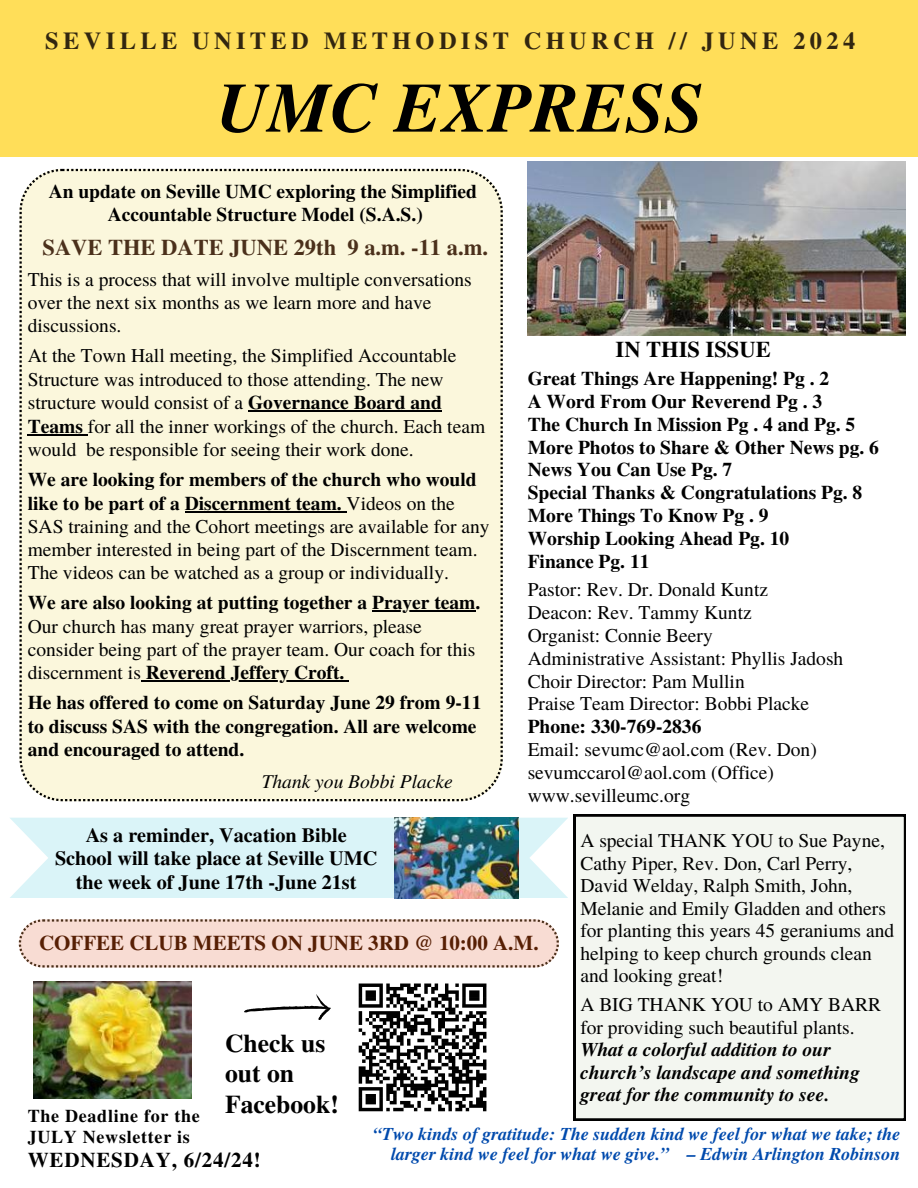
<style>
.page{position:relative;width:918px;height:1188px;background:#fff}
.page>*{position:absolute;margin:0;border:0;box-sizing:border-box;transform-origin:0 0}
.t1{font:italic 700 70.35px "Te X Gyre Termes";color:#000}
.t2{font:700 25.65px/30.5px "Te X Gyre Termes";color:#000}
.t3{font:700 24.3px "Te X Gyre Termes";letter-spacing:.18em;color:#322610}
.t4{font:700 22.5px "Te X Gyre Termes";color:#4b301b}
.t5{font:700 22.5px "Te X Gyre Termes";color:#000}
.t6{font:700 21px "Te X Gyre Termes";color:#571f04}
.t7{font:700 21px "Te X Gyre Termes";letter-spacing:.04em;color:#000}
.t8{font:700 20.25px/23.7px "Te X Gyre Termes";color:#000;text-align:center}
.t9{font:19.5px/22.5px "Te X Gyre Termes";color:#000}
.t10{font:700 19.5px/23px "Te X Gyre Termes";color:#000}
.t11{font:italic 700 19.5px/22.5px "Te X Gyre Termes";color:#000}
.t12{font:italic 19.5px "Te X Gyre Termes";color:#000}
.t13{font:italic 700 18px/20.2px "Te X Gyre Termes";color:#004aad;text-align:right}
.t14{font:700 18px/21.3px "Te X Gyre Termes";letter-spacing:.04em;color:#000}
.s1{font-weight:700}
.s2{font-weight:400}
.s3{font-weight:400;font-style:normal}
</style>
<div class="page">
<div style="left:0;top:0;width:918px;height:157px;background:#ffde59"></div>
<svg style="left:244px;top:994px;width:87px;height:26px"></svg>
<svg style="left:358px;top:983px;width:129px;height:129px"></svg>
<img style="left:528px;top:162px;width:378px;height:174px">
<img style="left:34px;top:981px;width:157px;height:117px">
<div style="left:19px;top:169px;width:484px;height:632px;background:#fbf7dc"></div>
<div style="left:574px;top:815px;width:332px;height:306px;background:#f3f6f0"></div>
<svg style="left:19px;top:919px;width:540px;height:49px;background:#f0d5cb"></svg>
<hr style="left:248px;top:410px;width:194px;height:2px;background:#000">
<hr style="left:28px;top:434px;width:60px;height:1px;background:#000">
<hr style="left:185px;top:511px;width:157px;height:1px;background:#000">
<hr style="left:372px;top:610px;width:104px;height:2px;background:#000">
<hr style="left:141px;top:680px;width:203px;height:1px;background:#000">
<svg style="left:10px;top:818px;width:558px;height:80px;background:#ddf4f8"></svg>
<img style="left:394px;top:818px;width:125px;height:81px">
<p class="t3" style="left:45px;top:22px;width:811px">SEVILLE UNITED METHODIST CHURCH // JUNE 2024</p>
<p class="t1" style="left:217px;top:56px;width:488px">UMC EXPRESS</p>
<p class="t10" style="left:49px;top:178px;width:430px;line-height:23.5px;text-align:center">An update on Seville UMC exploring the Simplified<br>Accountable Structure Model (S.A.S.)</p>
<p class="t4" style="left:43px;top:230px;width:447px">SAVE THE DATE JUNE 29th 9 a.m. -11 a.m.</p>
<p class="t9" style="left:28px;top:267px;width:445px;line-height:23px">This is a process that will involve multiple conversations over the next six months as we learn more and have discussions.</p>
<p class="t9" style="left:28px;top:343px;width:430px;line-height:23.5px">At the Town Hall meeting, the Simplified Accountable<br>Structure was introduced to those attending. The new structure would consist of a <span class="s1">Governance Board and</span></p>
<p class="t9" style="left:28px;top:414px;width:459px;line-height:23.5px"><span class="s1">Teams</span> for all the inner workings of the church. Each team would be responsible for seeing their work done.</p>
<p class="t9" style="left:28px;top:467px;width:463px;line-height:23.2px"><span class="s1">We are looking for members of the church who would like to be part of a Discernment team.</span> Videos on the SAS training and the Cohort meetings are available for any member interested in being part of the Discernment team.<br>The videos can be watched as a group or individually.</p>
<h6 class="t10" style="left:28px;top:590px;width:454px">We are also looking at putting together a Prayer team.</h6>
<p class="t9" style="left:28px;top:614px;width:396px">Our church has many great prayer warriors, please</p>
<h4 class="t9" style="left:28px;top:637px;width:449px">consider being part of the prayer team. Our coach for this</h4>
<p class="t10" style="left:28px;top:660px;width:318px"><span class="s2">discernment is</span> Reverend Jeffery Croft.</p>
<p class="t10" style="left:28px;top:690px;width:455px;line-height:23.5px">He has offered to come on Saturday June 29 from 9-11 to discuss SAS with the congregation. All are welcome</p>
<p class="t10" style="left:28px;top:737px;width:218px">and encouraged to attend.</p>
<p class="t12" style="left:262px;top:767px;width:193px">Thank you Bobbi Placke</p>
<p class="t8" style="left:55px;top:822px;width:324px">As a reminder, Vacation Bible<br>School will take place at Seville UMC the week of June 17th -June 21st</p>
<p class="t5" style="left:616px;top:332px;width:157px">IN THIS ISSUE</p>
<p class="t10" style="left:528px;top:366px;width:353px">Great Things Are Happening! Pg . 2<br>A Word From Our Reverend Pg . 3<br>The Church In Mission Pg . 4 and Pg. 5<br>More Photos to Share &amp; Other News pg. 6<br>News You Can Use Pg. 7<br>Special Thanks &amp; Congratulations Pg. 8<br>More Things To Know Pg . 9<br>Worship Looking Ahead Pg. 10<br>Finance Pg. 11</p>
<h6 class="t9" style="left:528px;top:577px;width:242px">Pastor: Rev. Dr. Donald Kuntz</h6>
<p class="t9" style="left:528px;top:600px;width:226px">Deacon: Rev. Tammy Kuntz</p>
<h4 class="t9" style="left:528px;top:623px;width:187px">Organist: Connie Beery</h4>
<h6 class="t9" style="left:528px;top:646px;width:317px">Administrative Assistant: Phyllis Jadosh</h6>
<p class="t9" style="left:528px;top:669px;width:219px">Choir Director: Pam Mullin</p>
<p class="t9" style="left:528px;top:692px;width:283px">Praise Team Director: Bobbi Placke</p>
<p class="t10" style="left:528px;top:714px;width:175px">Phone: 330-769-2836</p>
<p class="t9" style="left:528px;top:737px;width:291px">Email: sevumc@aol.com (Rev. Don)</p>
<p class="t9" style="left:528px;top:760px;width:248px">sevumccarol@aol.com (Office)</p>
<p class="t9" style="left:528px;top:783px;width:164px">www.sevilleumc.org</p>
<h6 class="t9" style="left:580px;top:828px;width:315px">A special THANK YOU to Sue Payne, Cathy Piper, Rev. Don, Carl Perry, David Welday, Ralph Smith, John, Melanie and Emily Gladden and others for planting this years 45 geraniums and helping to keep church grounds clean and looking great!</h6>
<h5 class="t11" style="left:580px;top:993px;width:302px"><span class="s3">A BIG THANK YOU to AMY BARR for providing such beautiful plants.<br></span>What a colorful addition to our church’s landscape and something great for the community to see.</h5>
<p class="t6" style="left:39px;top:926px;width:501px">COFFEE CLUB MEETS ON JUNE 3RD @ 10:00 A.M.</p>
<h2 class="t2" style="left:225px;top:1027px;width:115px">Check us out on<br>Facebook!</h2>
<p class="t14" style="left:28px;top:1104px;width:174px">The Deadline for the<br>JULY Newsletter is</p>
<p class="t7" style="left:28px;top:1143px;width:235px">WEDNESDAY, 6/24/24!</p>
<p class="t13" style="left:373px;top:1123px;width:529px">“Two kinds of gratitude: The sudden kind we feel for what we take; the larger kind we feel for what we give.” – Edwin Arlington Robinson</p>
</div>
